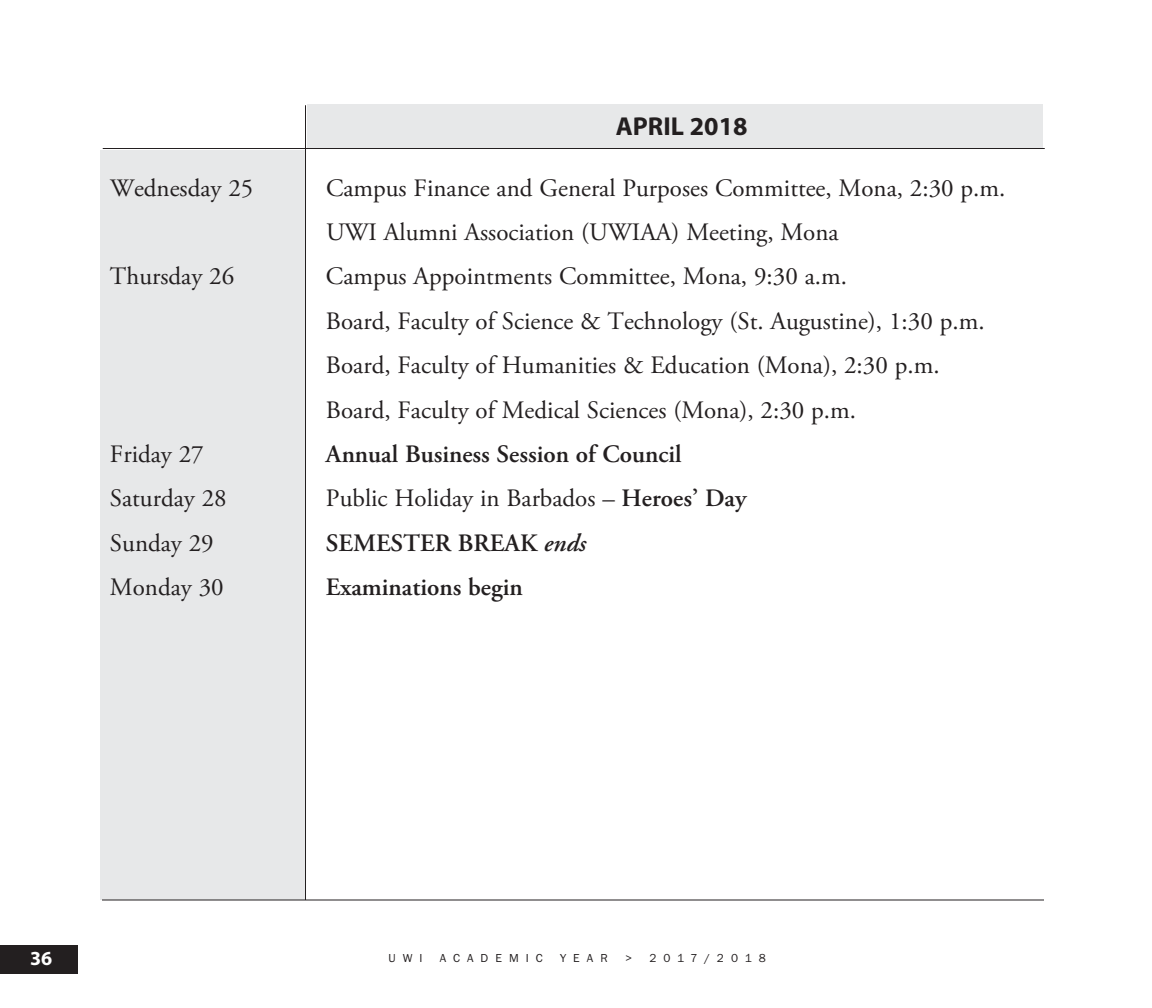
<style>
.page{position:relative;width:1152px;height:1008px;background:#fff}
.page>*{position:absolute;margin:0;border:0;box-sizing:border-box;transform-origin:0 0}
.t1{font:700 26px "Myriad Pro";color:#231f20}
.t2{font:25px/44.4px "Adobe Garamond Pro";color:#231f20}
.t3{font:600 25px "Adobe Garamond Pro";color:#231f20}
.t4{font:700 20px "Myriad Pro";color:#fff}
.t5{font:12px "Franklin Gothic";letter-spacing:.585em;color:#231f20}
.t6{font:12px "Franklin Gothic";letter-spacing:.565em;color:#231f20}
.s1{font-weight:600}
.s2{font-style:italic}
</style>
<div class="page">
<div style="left:307px;top:104px;width:736px;height:44px;background:#e7e8e9"></div>
<div style="left:100px;top:150px;width:205px;height:750px;background:#e7e8e9"></div>
<div style="left:0;top:946px;width:78px;height:28px;background:#231f20"></div>
<hr style="left:305px;top:105px;width:1px;height:795px;background:#231f20">
<hr style="left:102px;top:900px;width:942px;height:1px;background:#231f20">
<hr style="left:103px;top:148px;width:942px;height:1px;background:#231f20">
<p class="t1" style="left:616px;top:116px;width:133px">APRIL 2018</p>
<p class="t2" style="left:110px;top:168px;width:145px">Wednesday 25</p>
<p class="t2" style="left:326px;top:168px;width:681px">Campus Finance and General Purposes Committee, Mona, 2:30 p.m.<br>UWI Alumni Association (UWIAA) Meeting, Mona</p>
<p class="t2" style="left:110px;top:257px;width:126px">Thursday 26</p>
<p class="t2" style="left:326px;top:257px;width:660px">Campus Appointments Committee, Mona, 9:30 a.m.<br>Board, Faculty of Science &amp; Technology (St. Augustine), 1:30 p.m.<br>Board, Faculty of Humanities &amp; Education (Mona), 2:30 p.m.<br>Board, Faculty of Medical Sciences (Mona), 2:30 p.m.</p>
<p class="t2" style="left:110px;top:434px;width:95px">Friday 27</p>
<p class="t3" style="left:326px;top:444px;width:357px">Annual Business Session of Council</p>
<p class="t2" style="left:110px;top:479px;width:118px">Saturday 28</p>
<p class="t2" style="left:326px;top:479px;width:422px">Public Holiday in Barbados – <span class="s1">Heroes’ Day</span></p>
<p class="t2" style="left:110px;top:523px;width:105px">Sunday 29</p>
<p class="t3" style="left:326px;top:533px;width:262px">SEMESTER BREAK <span class="s2">ends</span></p>
<p class="t2" style="left:110px;top:567px;width:115px">Monday 30</p>
<p class="t3" style="left:326px;top:577px;width:198px">Examinations begin</p>
<p class="t4" style="left:30px;top:951px;width:24px">36</p>
<p class="t5" style="left:388px;top:951px;width:36px">UWI</p>
<p class="t5" style="left:440px;top:951px;width:104px">ACADEMIC</p>
<p class="t5" style="left:560px;top:951px;width:49px">YEAR</p>
<p class="t6" style="left:625px;top:951px;width:142px">&gt; 2017/2018</p>
</div>
